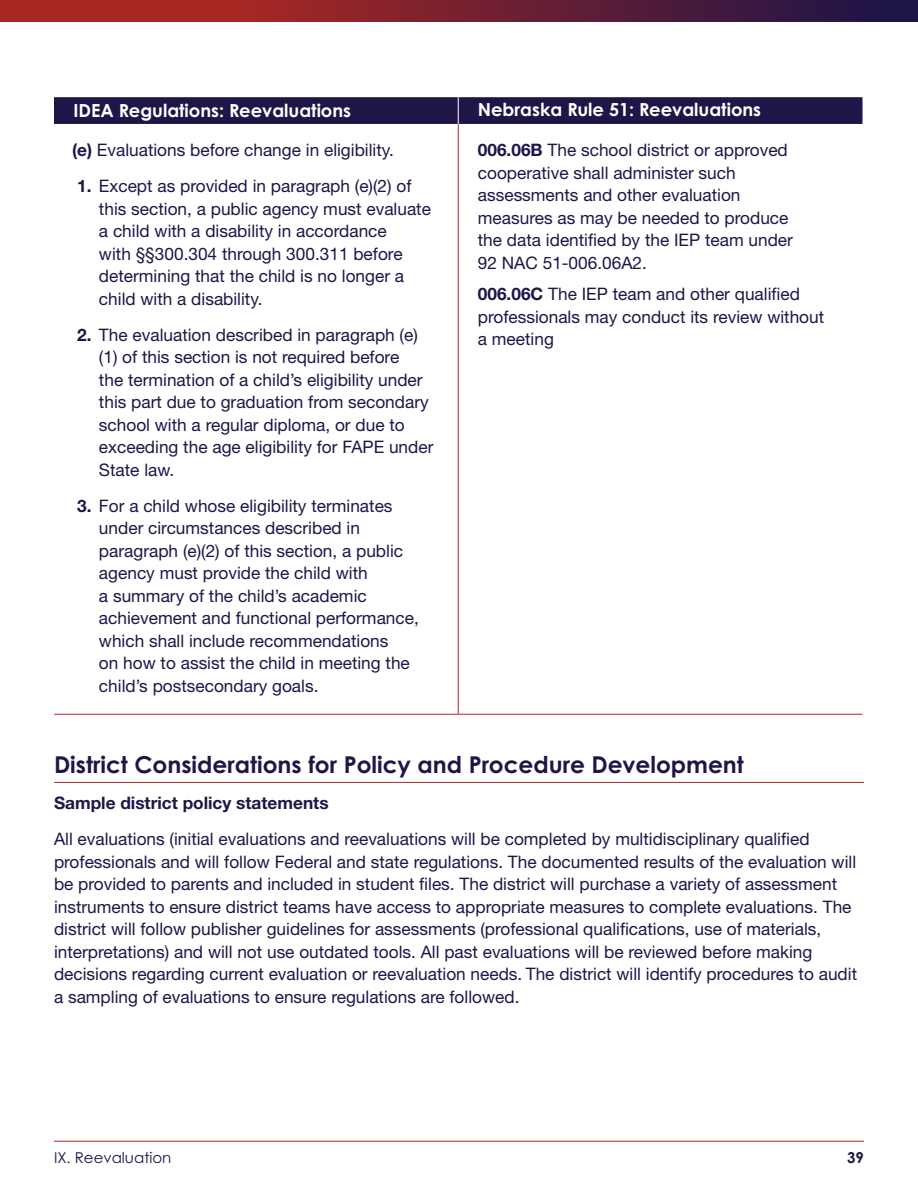
<style>
.page{position:relative;width:918px;height:1188px;background:#fff}
.page>*{position:absolute;margin:0;border:0;box-sizing:border-box;transform-origin:0 0}
.t1{font:700 23.25px "Century Gothic Pro";color:#201547}
.t2{font:700 18px "Century Gothic Pro";color:#fff}
.t3{font:17.25px/22.5px "Helvetica Neue LT Std";color:#201547}
.t4{font:700 17.25px "Helvetica Neue LT Std";color:#201547}
.t5{font:15px "Century Gothic Pro";color:#201547}
.t6{font:700 15px "Century Gothic Pro";color:#201547}
.s1{font-weight:700}
</style>
<div class="page">
<svg style="left:0;top:0;width:918px;height:22px;background:#721f31"></svg>
<svg style="left:54px;top:97px;width:808px;height:27px;background:#221748"></svg>
<hr style="left:458px;top:124px;width:1px;height:590px;background:#aa2823">
<hr style="left:54px;top:714px;width:404px;height:1px;background:#aa2823">
<hr style="left:458px;top:714px;width:404px;height:1px;background:#aa2823">
<hr style="left:54px;top:782px;width:810px;height:1px;background:#aa2823">
<hr style="left:54px;top:1141px;width:810px;height:1px;background:#aa2823">
<p class="t2" style="left:74px;top:99px;width:279px">IDEA Regulations: Reevaluations</p>
<p class="t3" style="left:72px;top:139px;width:320px"><span class="s1">(e)</span> Evaluations before change in eligibility</p>
<p class="t3" style="left:99px;top:175px;width:333px;text-indent:-22px"><span class="s1">1.</span> Except as provided in paragraph (e)(2) of this section, a public agency must evaluate a child with a disability in accordance<br>with §§300 304 through 300 311 before determining that the child is no longer a child with a disability</p>
<p class="t3" style="left:99px;top:323px;width:336px;text-indent:-22px"><span class="s1">2.</span> The evaluation described in paragraph (e) (1) of this section is not required before<br>the termination of a child’s eligibility under this part due to graduation from secondary school with a regular diploma, or due to exceeding the age eligibility for FAPE under State law</p>
<p class="t3" style="left:99px;top:494px;width:321px;text-indent:-22px"><span class="s1">3.</span> For a child whose eligibility terminates under circumstances described in paragraph (e)(2) of this section, a public agency must provide the child with<br>a summary of the child’s academic achievement and functional performance, which shall include recommendations<br>on how to assist the child in meeting the child’s postsecondary goals</p>
<p class="t2" style="left:478px;top:99px;width:285px">Nebraska Rule 51: Reevaluations</p>
<p class="t3" style="left:478px;top:139px;width:317px"><span class="s1">006.06B</span> The school district or approved cooperative shall administer such assessments and other evaluation measures as may be needed to produce the data identified by the IEP team under 92 NAC 51-006 06A2</p>
<p class="t3" style="left:478px;top:283px;width:348px"><span class="s1">006.06C</span> The IEP team and other qualified professionals may conduct its review without a meeting</p>
<h2 class="t1" style="left:54px;top:750px;width:691px">District Considerations for Policy and Procedure Development</h2>
<h3 class="t4" style="left:54px;top:792px;width:276px">Sample district policy statements</h3>
<p class="t3" style="left:54px;top:827px;width:805px">All evaluations (initial evaluations and reevaluations will be completed by multidisciplinary qualified professionals and will follow Federal and state regulations The documented results of the evaluation will be provided to parents and included in student files The district will purchase a variety of assessment instruments to ensure district teams have access to appropriate measures to complete evaluations The district will follow publisher guidelines for assessments (professional qualifications, use of materials, interpretations) and will not use outdated tools All past evaluations will be reviewed before making decisions regarding current evaluation or reevaluation needs The district will identify procedures to audit a sampling of evaluations to ensure regulations are followed</p>
<p class="t5" style="left:54px;top:1149px;width:119px">IX. Reevaluation</p>
<p class="t6" style="left:847px;top:1148px;width:18px">39</p>
</div>
